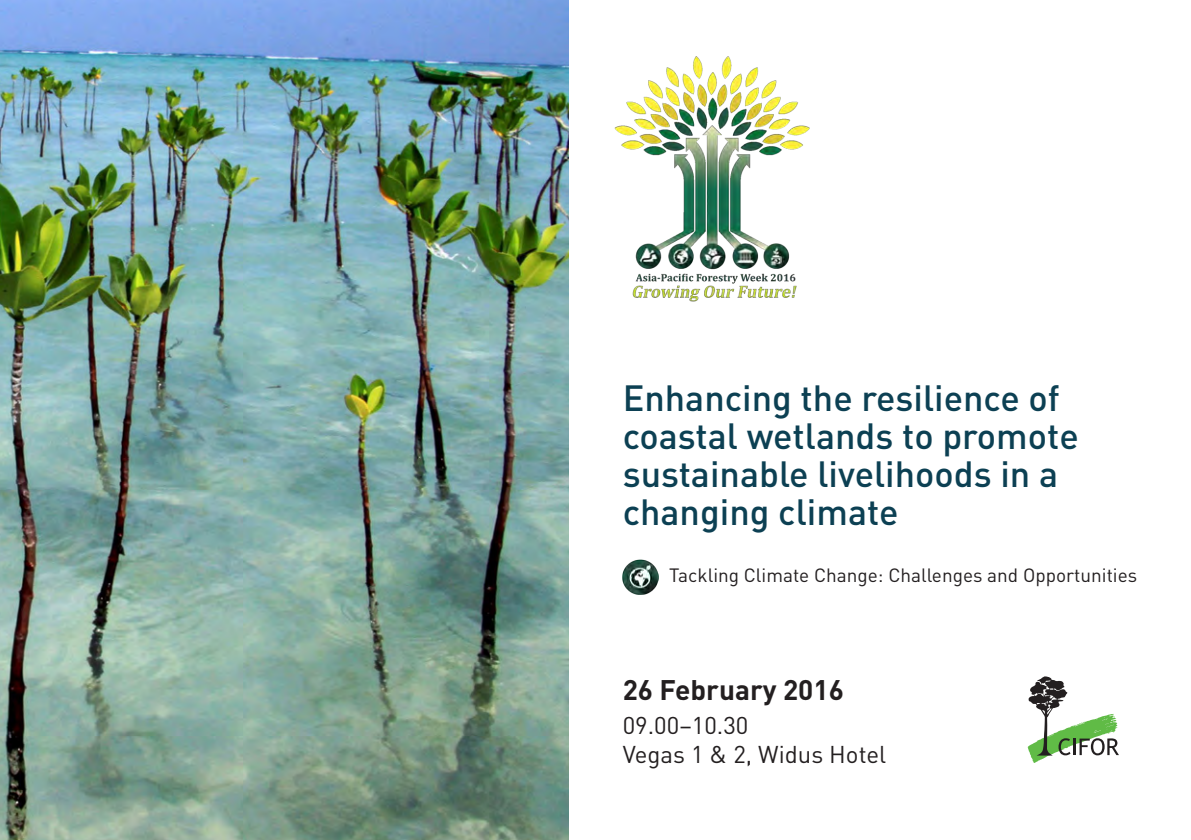
<style>
.page{position:relative;width:1191px;height:840px;background:#fff}
.page>*{position:absolute;margin:0;border:0;box-sizing:border-box;transform-origin:0 0}
.t1{font:500 36px/38px "DIN Pro";color:#0c4053}
.t2{font:700 28px "DIN Pro";color:#231f20}
.t3{font:24px "DIN Pro";color:#231f20}
.t4{font:19px "DIN Pro";color:#231f20}
</style>
<div class="page">
<img style="left:0;top:0;width:568px;height:839px">
<img style="left:614px;top:56px;width:196px;height:246px">
<img style="left:622px;top:559px;width:36px;height:35px">
<svg style="left:1027px;top:676px;width:92px;height:86px"></svg>
<p class="t1" style="left:622px;top:377px;width:457px">Enhancing the resilience of coastal wetlands to promote sustainable livelihoods in a changing climate</p>
<p class="t4" style="left:669px;top:562px;width:469px">Tackling Climate Change: Challenges and Opportunities</p>
<p class="t2" style="left:622px;top:670px;width:223px">26 February 2016</p>
<p class="t3" style="left:622px;top:708px;width:127px">09.00–10.30</p>
<p class="t3" style="left:622px;top:737px;width:265px">Vegas 1 &amp; 2, Widus Hotel</p>
</div>
